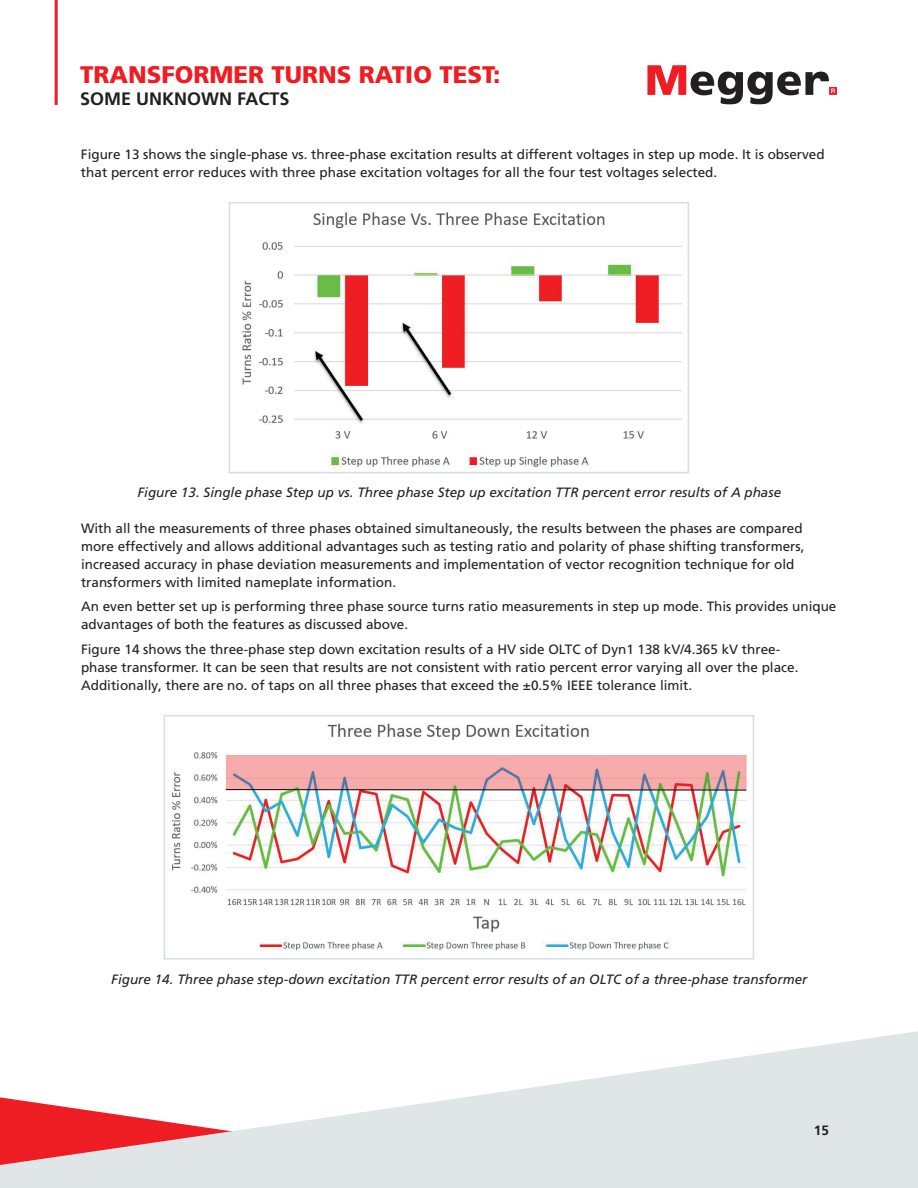
<style>
.page{position:relative;width:918px;height:1188px;background:#fff}
.page>*{position:absolute;margin:0;border:0;box-sizing:border-box;transform-origin:0 0}
.t1{font:900 24px "Frutiger LT Pro";color:#ee1d23}
.t2{font:700 18px "Frutiger LT Pro";color:#231f20}
.t3{font:13.5px/18px "Frutiger LT Pro";color:#231f20}
.t4{font:italic 13.5px "Frutiger LT Pro";color:#231f20}
.t5{font:700 13.5px "Frutiger LT Pro";color:#231f20}
</style>
<div class="page">
<svg style="left:0;top:1031px;width:918px;height:157px;fill:#e0e5e8"></svg>
<hr style="left:55px;top:0;width:3px;height:105px;background:#ee1d23">
<svg style="left:647px;top:65px;width:190px;height:40px"></svg>
<img style="left:242px;top:212px;width:440px;height:257px">
<div style="left:229px;top:202px;width:460px;height:271px;border:2px solid #d7dde1"></div>
<img style="left:171px;top:723px;width:578px;height:229px">
<div style="left:164px;top:715px;width:590px;height:245px;border:2px solid #d7dde1"></div>
<h1 class="t1" style="left:80px;top:60px;width:422px">TRANSFORMER TURNS RATIO TEST:</h1>
<h2 class="t2" style="left:80px;top:88px;width:211px">SOME UNKNOWN FACTS</h2>
<p class="t3" style="left:81px;top:146px;width:745px">Figure 13 shows the single-phase vs. three-phase excitation results at different voltages in step up mode. It is observed that percent error reduces with three phase excitation voltages for all the four test voltages selected.</p>
<p class="t4" style="left:138px;top:485px;width:645px">Figure 13. Single phase Step up vs. Three phase Step up excitation TTR percent error results of A phase</p>
<p class="t3" style="left:81px;top:519px;width:725px">With all the measurements of three phases obtained simultaneously, the results between the phases are compared more effectively and allows additional advantages such as testing ratio and polarity of phase shifting transformers, increased accuracy in phase deviation measurements and implementation of vector recognition technique for old transformers with limited nameplate information.</p>
<p class="t3" style="left:81px;top:598px;width:757px">An even better set up is performing three phase source turns ratio measurements in step up mode. This provides unique advantages of both the features as discussed above.</p>
<p class="t3" style="left:81px;top:641px;width:719px">Figure 14 shows the three-phase step down excitation results of a HV side OLTC of Dyn1 138 kV/4.365 kV three&shy;phase transformer. It can be seen that results are not consistent with ratio percent error varying all over the place.<br>Additionally, there are no. of taps on all three phases that exceed the ±0.5% IEEE tolerance limit.</p>
<p class="t4" style="left:111px;top:972px;width:698px">Figure 14. Three phase step-down excitation TTR percent error results of an OLTC of a three-phase transformer</p>
<p class="t5" style="left:814px;top:1123px;width:17px">15</p>
</div>
